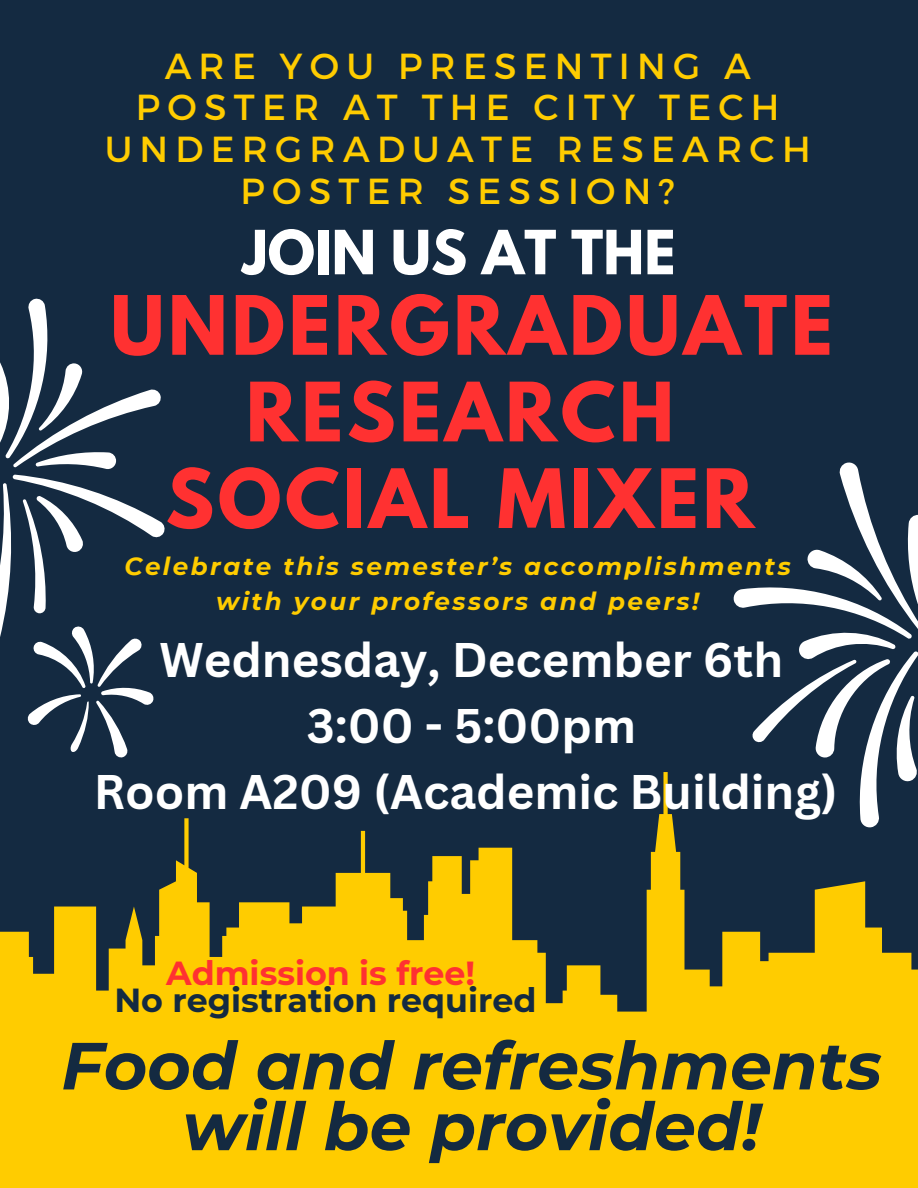
<style>
.page{position:relative;width:918px;height:1188px;background:#142a41}
.page>*{position:absolute;margin:0;border:0;box-sizing:border-box;transform-origin:0 0}
.t1{font:700 72.45px "League Spartan";letter-spacing:.05em;color:#ff3131}
.t2{font:italic 700 66.6px/60.8px "Montserrat";color:#142a41;text-align:center}
.t3{font:700 53.85px "League Spartan";color:#fff}
.t4{font:700 47.25px "Canva Sans";color:#fff}
.t5{font:36.15px/41.7px "Montserrat";letter-spacing:.2em;color:#fc0;text-align:center}
.t6{font:700 33.3px "Montserrat";color:#142a41}
.t7{font:700 33.3px "Montserrat";color:#ff3131}
.t8{font:italic 700 24.6px/35.2px "Montserrat";letter-spacing:.1em;color:#fc0;text-align:center}
</style>
<div class="page">
<div style="left:0;top:1033px;width:918px;height:155px;background:#fc0"></div>
<svg style="left:0;top:772px;width:918px;height:261px"></svg>
<svg style="left:0;top:298px;width:165px;height:460px"></svg>
<svg style="left:728px;top:462px;width:190px;height:377px"></svg>
<p class="t5" style="left:105px;top:43px;width:707px">ARE YOU PRESENTING A<br>POSTER AT THE CITY TECH<br>UNDERGRADUATE RESEARCH<br>POSTER SESSION?</p>
<p class="t3" style="left:242px;top:226px;width:435px">JOIN US AT THE</p>
<p class="t1" style="left:110px;top:290px;width:724px">UNDERGRADUATE</p>
<p class="t1" style="left:246px;top:376px;width:430px">RESEARCH</p>
<p class="t1" style="left:166px;top:463px;width:590px">SOCIAL MIXER</p>
<p class="t8" style="left:125px;top:549px;width:668px">Celebrate this semester’s accomplishments with your professors and peers!</p>
<p class="t4" style="left:160px;top:626px;width:625px">Wednesday, December 6th</p>
<p class="t4" style="left:307px;top:692px;width:331px">3:00 - 5:00pm</p>
<p class="t4" style="left:94px;top:758px;width:746px">Room A209 (Academic Building)</p>
<p class="t7" style="left:166px;top:952px;width:311px">Admission is free!</p>
<p class="t6" style="left:114px;top:979px;width:424px">No registration required</p>
<p class="t2" style="left:61px;top:1035px;width:822px">Food and refreshments will be provided!</p>
</div>
